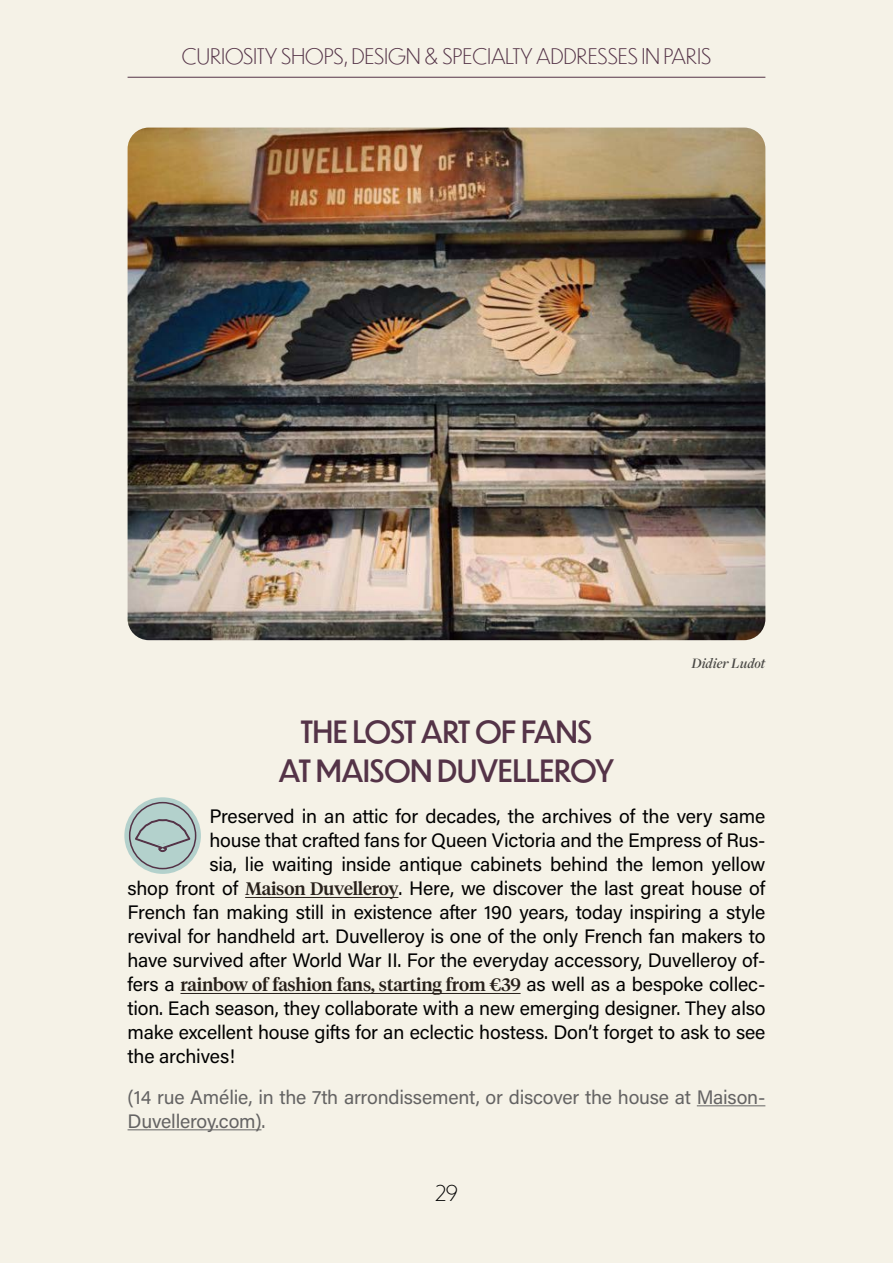
<style>
.page{position:relative;width:893px;height:1263px;background:#f5f2e7}
.page>*{position:absolute;margin:0;border:0;box-sizing:border-box;transform-origin:0 0}
.t1{font:30px/39px "Dunbar Low";color:#543347;text-align:center}
.t2{font:300 21px "Dunbar Low";letter-spacing:.01em;color:#543347}
.t3{font:300 21px "Dunbar Low";color:#000}
.t4{font:19.5px/24px "Acumin Pro";letter-spacing:-.01em;color:#000;text-align:right}
.t5{font:19.5px/24px "Acumin Pro";letter-spacing:-.01em;color:#646363}
.t6{font:500 18px "Tiempos Headline";letter-spacing:-.01em;color:#28201a}
.t7{font:italic 600 15px "Freight Disp Pro";color:#000}
.s1{font-family:"Tiempos Headline";font-weight:500;font-size:18px;color:#28201a}
.s2{font-family:"Acumin Pro";font-weight:400;font-size:19.5px;color:#000}
</style>
<div class="page">
<hr style="left:128px;top:77px;width:637px;height:1px;background:#543347">
<hr style="left:245px;top:897px;width:153px;height:1px;background:#28201a">
<hr style="left:180px;top:993px;width:341px;height:1px;background:#28201a">
<hr style="left:697px;top:1105px;width:68px;height:1px;background:#646363">
<hr style="left:128px;top:1129px;width:133px;height:1px;background:#646363">
<img style="left:128px;top:128px;width:637px;height:512px">
<svg style="left:124px;top:797px;width:77px;height:77px"></svg>
<svg style="left:129px;top:802px;width:67px;height:67px;background:#acbfbd"></svg>
<p class="t2" style="left:182px;top:41px;width:531px">CURIOSITY SHOPS, DESIGN &amp; SPECIALTY ADDRESSES IN PARIS</p>
<p class="t7" style="left:691px;top:654px;width:75px">Didier Ludot</p>
<h1 class="t1" style="left:279px;top:711px;width:337px">THE LOST ART OF FANS<br>AT MAISON DUVELLEROY</h1>
<p class="t4" style="left:128px;top:803px;width:639px">Preserved in an attic for decades, the archives of the very same<br>house that crafted fans for Queen Victoria and the Empress of Rus-<br>sia, lie waiting inside antique cabinets behind the lemon yellow<br>shop front of <span class="s1">Maison Duvelleroy</span>. Here, we discover the last great house of French fan making still in existence after 190 years, today inspiring a style revival for handheld art. Duvelleroy is one of the only French fan makers to have survived after World War II. For the everyday accessory, Duvelleroy of-</p>
<p class="t6" style="left:128px;top:972px;width:639px"><span class="s2">fers a</span> rainbow of fashion fans, starting from €39 <span class="s2">as well as a bespoke collec-</span></p>
<p class="t4" style="left:128px;top:995px;width:639px;text-align:justify">tion. Each season, they collaborate with a new emerging designer. They also make excellent house gifts for an eclectic hostess. Don’t forget to ask to see the archives!</p>
<p class="t5" style="left:128px;top:1084px;width:639px">(14 rue Amélie, in the 7th arrondissement, or discover the house at Maison-<br>Duvelleroy.com).</p>
<p class="t3" style="left:435px;top:1178px;width:24px">29</p>
</div>
